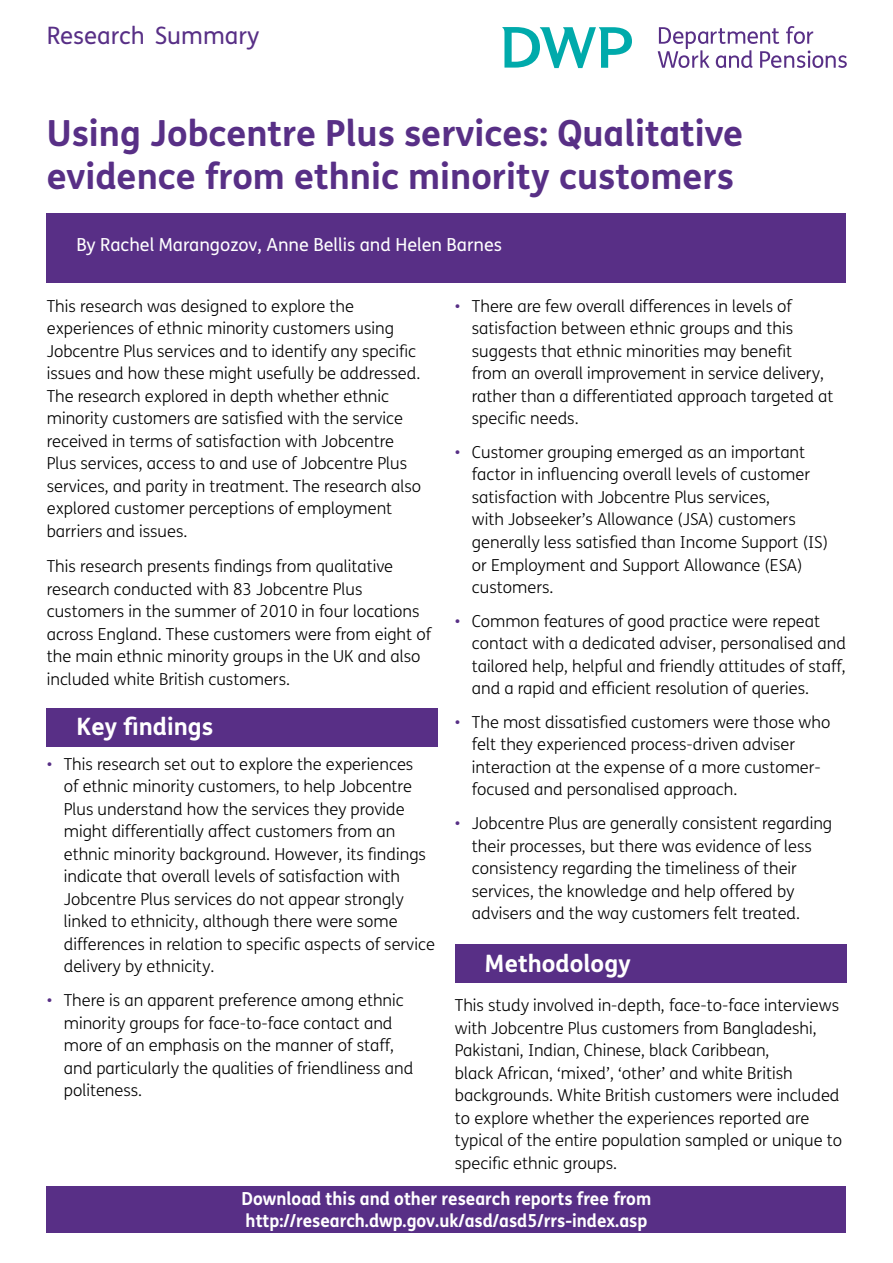
<style>
.page{position:relative;width:893px;height:1263px;background:#fff}
.page>*{position:absolute;margin:0;border:0;box-sizing:border-box;transform-origin:0 0}
.titlehead2{font:700 36px/43.2px "FS Me";color:#582f86}
.titlehead3{font:700 24px "FS Me";color:#fff}
.lh_header_first{font:24px "FS Me";color:#582f86}
.t1{font:700 18px/21.6px "FS Me";color:#fff;scale:.95 1}
.author{font:18px "FS Me";color:#fff}
.Maintext{font:300 16.5px/22.5px "FS Me";color:#000}
.sub1{font:300 16.5px/22.5px "FS Me";color:#000}
.s1{color:#582f86}
</style>
<div class="page">
<svg style="left:502px;top:26px;width:345px;height:43px"></svg>
<div style="left:455px;top:944px;width:391px;height:39px;background:#582f86"></div>
<div style="left:47px;top:708px;width:391px;height:38px;background:#582f86"></div>
<div style="left:47px;top:213px;width:799px;height:69px;background:#582f86"></div>
<div style="left:47px;top:1186px;width:799px;height:47px;background:#582f86"></div>
<p class="lh_header_first" style="left:47px;top:19px;width:214px">Research Summary</p>
<p class="titlehead2" style="left:47px;top:110px;width:698px">Using Jobcentre Plus services: Qualitative evidence from ethnic minority customers</p>
<p class="author" style="left:77px;top:233px;width:427px">By Rachel Marangozov, Anne Bellis and Helen Barnes</p>
<p class="Maintext" style="left:472px;top:294px;width:363px;text-indent:-17px"><span class="s1">•</span> There are few overall differences in levels of satisfaction between ethnic groups and this suggests that ethnic minorities may benefit<br>from an overall improvement in service delivery, rather than a differentiated approach targeted at specific needs.</p>
<p class="Maintext" style="left:472px;top:440px;width:358px;text-indent:-17px"><span class="s1">•</span> Customer grouping emerged as an important factor in influencing overall levels of customer satisfaction with Jobcentre Plus services,<br>with Jobseeker’s Allowance (JSA) customers generally less satisfied than Income Support (IS) or Employment and Support Allowance (ESA) customers.</p>
<p class="Maintext" style="left:472px;top:609px;width:376px;text-indent:-17px"><span class="s1">•</span> Common features of good practice were repeat contact with a dedicated adviser, personalised and tailored help, helpful and friendly attitudes of staff, and a rapid and efficient resolution of queries.</p>
<p class="Maintext" style="left:472px;top:710px;width:360px;text-indent:-17px"><span class="s1">•</span> The most dissatisfied customers were those who felt they experienced process-driven adviser interaction at the expense of a more customer&shy;focused and personalised approach.</p>
<p class="Maintext" style="left:472px;top:812px;width:362px;text-indent:-17px"><span class="s1">•</span> Jobcentre Plus are generally consistent regarding their processes, but there was evidence of less consistency regarding the timeliness of their services, the knowledge and help offered by advisers and the way customers felt treated.</p>
<p class="titlehead3" style="left:485px;top:945px;width:148px">Methodology</p>
<p class="Maintext" style="left:455px;top:994px;width:389px">This study involved in-depth, face-to-face interviews with Jobcentre Plus customers from Bangladeshi, Pakistani, Indian, Chinese, black Caribbean,<br>black African, ‘mixed’, ‘other’ and white British backgrounds. White British customers were included to explore whether the experiences reported are typical of the entire population sampled or unique to specific ethnic groups.</p>
<p class="t1" style="left:242px;top:1187px;width:433px">Download this and other research reports free from http://research.dwp.gov.uk/asd/asd5/rrs-index.asp</p>
<p class="Maintext" style="left:47px;top:294px;width:376px">This research was designed to explore the experiences of ethnic minority customers using Jobcentre Plus services and to identify any specific issues and how these might usefully be addressed.<br>The research explored in depth whether ethnic minority customers are satisfied with the service received in terms of satisfaction with Jobcentre Plus services, access to and use of Jobcentre Plus services, and parity in treatment. The research also explored customer perceptions of employment barriers and issues.</p>
<p class="Maintext" style="left:47px;top:554px;width:386px">This research presents findings from qualitative research conducted with 83 Jobcentre Plus customers in the summer of 2010 in four locations across England. These customers were from eight of the main ethnic minority groups in the UK and also included white British customers.</p>
<p class="titlehead3" style="left:77px;top:707px;width:138px">Key findings</p>
<p class="sub1" style="left:64px;top:752px;width:373px;text-indent:-17px"><span class="s1">•</span> This research set out to explore the experiences<br>of ethnic minority customers, to help Jobcentre Plus understand how the services they provide might differentially affect customers from an ethnic minority background. However, its findings indicate that overall levels of satisfaction with Jobcentre Plus services do not appear strongly linked to ethnicity, although there were some differences in relation to specific aspects of service delivery by ethnicity.</p>
<p class="sub1" style="left:64px;top:988px;width:351px;text-indent:-17px"><span class="s1">•</span> There is an apparent preference among ethnic minority groups for face-to-face contact and more of an emphasis on the manner of staff, and particularly the qualities of friendliness and politeness.</p>
</div>
